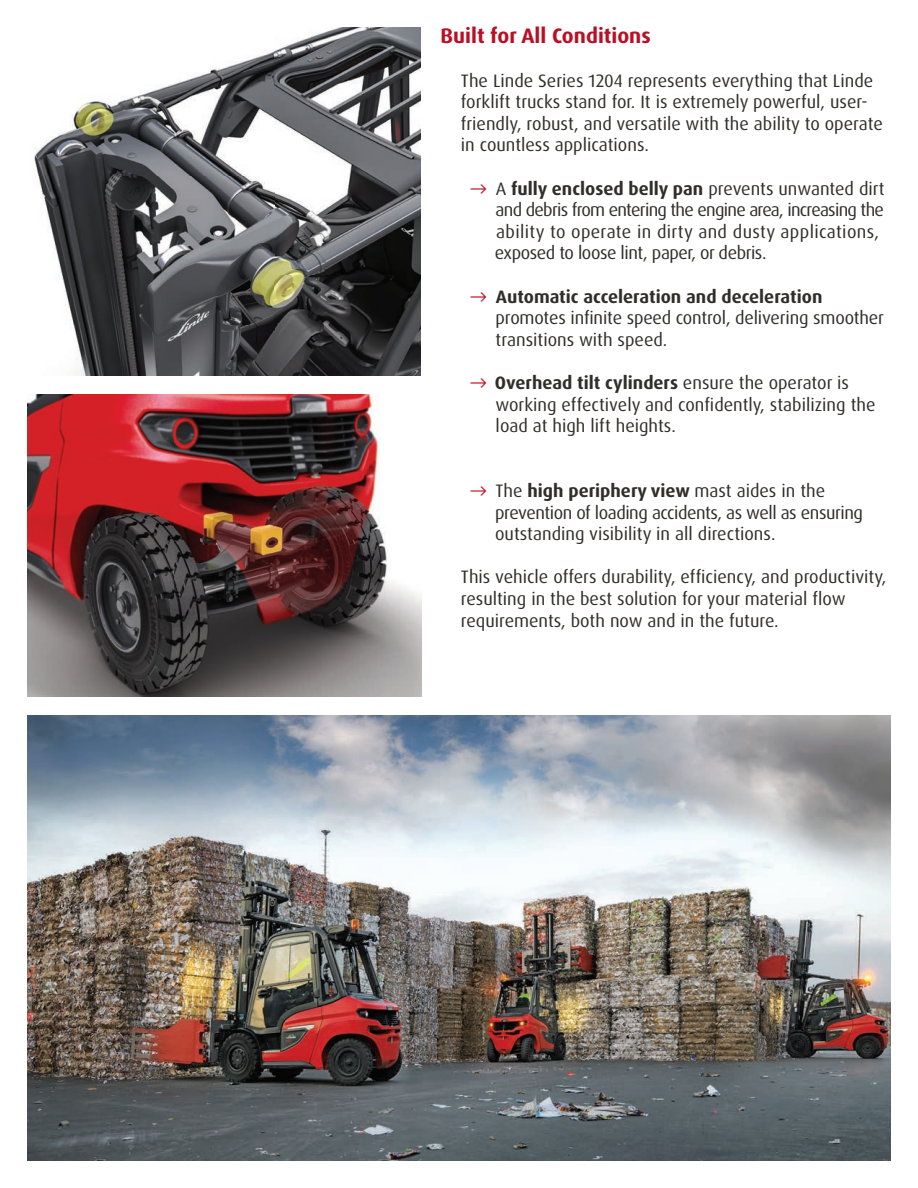
<style>
.page{position:relative;width:918px;height:1188px;background:#fff}
.page>*{position:absolute;margin:0;border:0;box-sizing:border-box;transform-origin:0 0}
.t1{font:700 21px "Dax Pro";color:#ba0f25}
.t2{font:18px/21.6px "Dax Pro";color:#312e2a}
.t3{font:18px/21.6px "Dax Pro";letter-spacing:-.025em;color:#312e2a}
.s1{color:#ba0f25}
.s2{font-weight:700}
</style>
<div class="page">
<img style="left:27px;top:716px;width:864px;height:445px">
<img style="left:34px;top:27px;width:387px;height:348px">
<img style="left:27px;top:394px;width:394px;height:303px">
<p class="t1" style="left:441px;top:23px;width:212px">Built for All Conditions</p>
<p class="t2" style="left:461px;top:70px;width:423px">The Linde Series 1204 represents everything that Linde forklift trucks stand for. It is extremely powerful, user&shy;friendly, robust, and versatile with the ability to operate in countless applications.</p>
<p class="t3" style="left:495px;top:178px;width:391px;text-indent:-24px"><span class="s1">→</span> A <span class="s2">fully enclosed belly pan</span> prevents unwanted dirt and debris from entering the engine area, increasing the ability to operate in dirty and dusty applications, exposed to loose lint, paper, or debris.</p>
<p class="t2" style="left:496px;top:286px;width:390px;text-indent:-25px"><span class="s1">→</span> <span class="s2">Automatic acceleration and deceleration </span>promotes infinite speed control, delivering smoother transitions with speed.</p>
<p class="t2" style="left:495px;top:372px;width:382px;text-indent:-25px"><span class="s1">→</span> <span class="s2">Overhead tilt cylinders</span> ensure the operator is working effectively and confidently, stabilizing the load at high lift heights.</p>
<p class="t2" style="left:495px;top:480px;width:369px;text-indent:-24px"><span class="s1">→</span> The <span class="s2">high periphery view</span> mast aides in the prevention of loading accidents, as well as ensuring outstanding visibility in all directions.</p>
<p class="t2" style="left:461px;top:567px;width:427px">This vehicle offers durability, efficiency, and productivity, resulting in the best solution for your material flow requirements, both now and in the future.</p>
</div>
